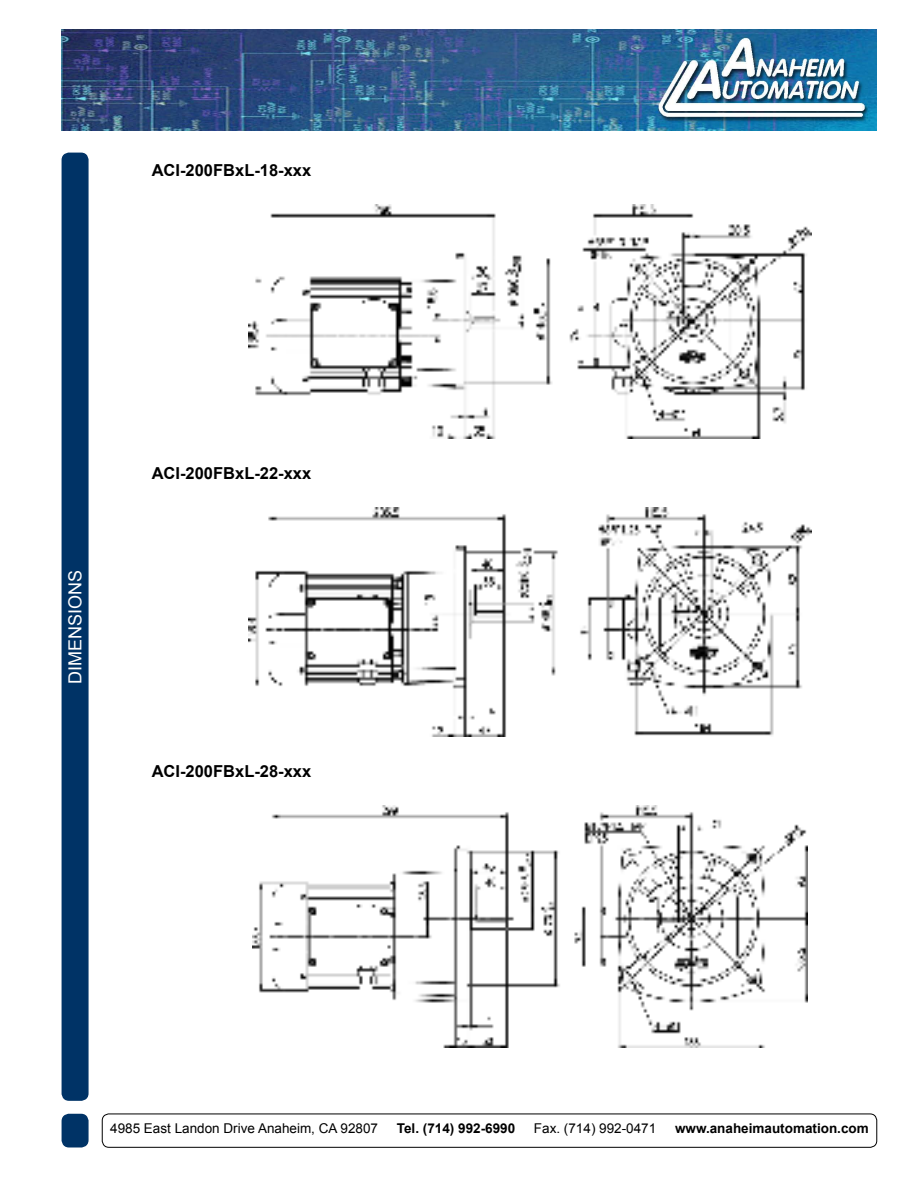
<style>
.page{position:relative;width:918px;height:1188px;background:#fff}
.page>*{position:absolute;margin:0;border:0;box-sizing:border-box;transform-origin:0 0}
.t1{font:18px "Arial";color:#fff}
.t2{font:700 16.5px "Arial";color:#000}
.t3{font:13.5px "Arial";color:#000}
.t4{font:700 13.5px "Arial";color:#000}
</style>
<div class="page">
<img style="left:62px;top:30px;width:815px;height:101px">
<div style="left:62px;top:153px;width:26px;height:947px;background:#036;border-radius:7px"></div>
<div style="left:62px;top:153px;width:27px;height:948px;border:2px solid #036;border-radius:7px"></div>
<div style="left:62px;top:1114px;width:26px;height:33px;background:#036;border-radius:7px"></div>
<div style="left:62px;top:1114px;width:27px;height:34px;border:2px solid #036;border-radius:7px"></div>
<div style="left:102px;top:1114px;width:775px;height:34px;border:1px solid #000;border-radius:7px"></div>
<img style="left:248px;top:205px;width:564px;height:233px">
<img style="left:249px;top:507px;width:562px;height:230px">
<img style="left:253px;top:806px;width:554px;height:241px">
<p class="t2" style="left:152px;top:159px;width:161px">ACI-200FBxL-18-xxx</p>
<p class="t1" style="left:63px;top:684px;width:116px;rotate:-90deg">DIMENSIONS</p>
<p class="t2" style="left:152px;top:462px;width:161px">ACI-200FBxL-22-xxx</p>
<p class="t2" style="left:152px;top:760px;width:161px">ACI-200FBxL-28-xxx</p>
<p class="t3" style="left:110px;top:1120px;width:269px">4985 East Landon Drive Anaheim, CA 92807</p>
<p class="t4" style="left:397px;top:1119px;width:120px">Tel. (714) 992-6990</p>
<p class="t3" style="left:534px;top:1120px;width:124px">Fax. (714) 992-0471</p>
<p class="t4" style="left:675px;top:1119px;width:195px">www.anaheimautomation.com</p>
</div>
